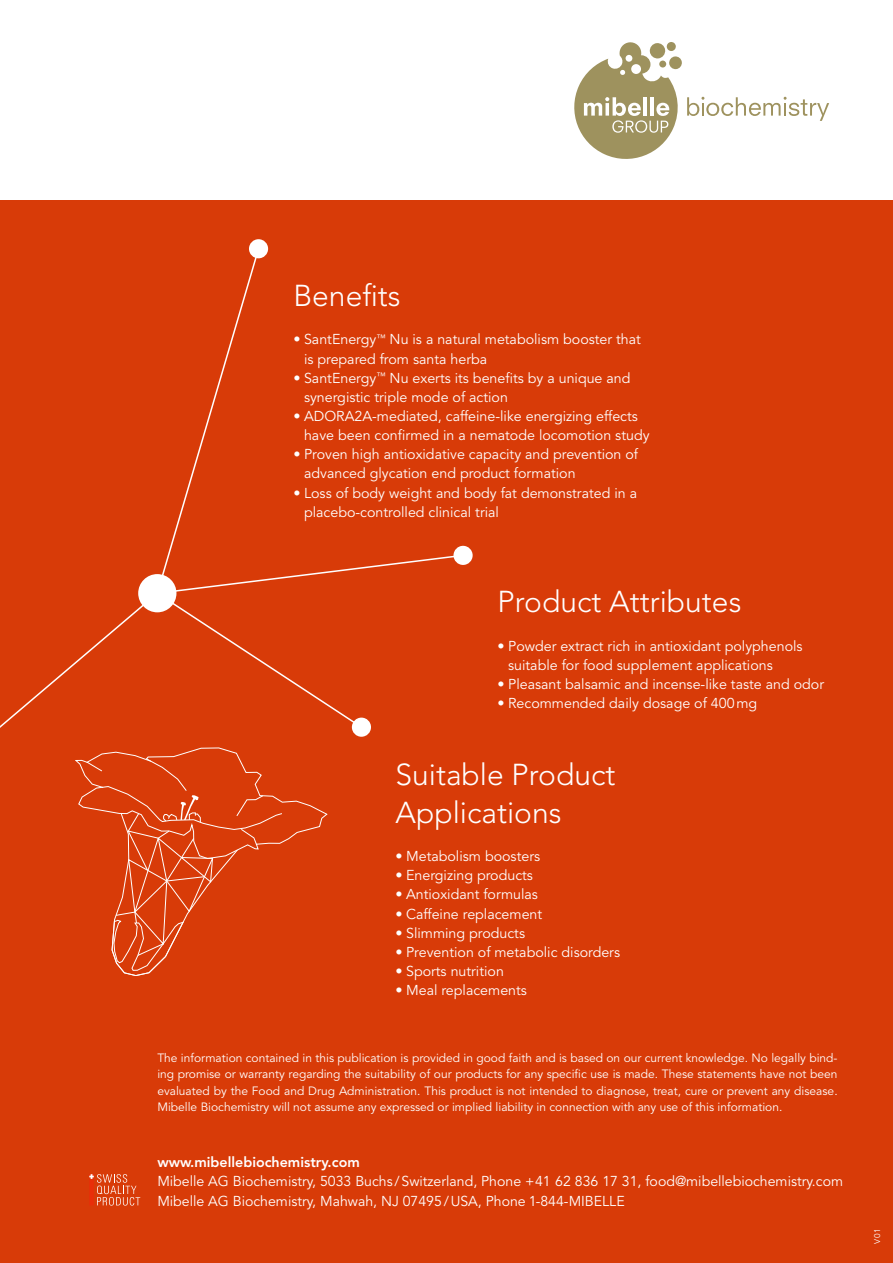
<style>
.page{position:relative;width:893px;height:1263px;background:#fff}
.page>*{position:absolute;margin:0;border:0;box-sizing:border-box;transform-origin:0 0}
.t1{font:300 30px/38.2px "Avenir LT Std";color:#fff}
.t2{font:14.25px/19.2px "Avenir LT Std";color:#fff}
.t3{font:800 14.25px "Avenir LT Std";color:#fff}
.t4{font:12px/16.5px "Avenir LT Std";color:#fff;text-align:justify}
.t5{font:8.25px "Avenir LT Std";color:#fff}
</style>
<div class="page">
<div style="left:0;top:201px;width:893px;height:1062px;background:#d83b08"></div>
<svg style="left:687px;top:97px;width:142px;height:24px"></svg>
<svg style="left:574px;top:42px;width:107px;height:117px"></svg>
<div style="left:626px;top:55px;width:6px;height:7px;background:#fff;border-radius:50%"></div>
<svg style="left:89px;top:1174px;width:51px;height:31px"></svg>
<div style="left:453px;top:546px;width:20px;height:19px;background:#fff;border-radius:50%"></div>
<div style="left:249px;top:239px;width:19px;height:19px;background:#fff;border-radius:50%"></div>
<svg style="left:0;top:247px;width:465px;height:490px"></svg>
<svg style="left:75px;top:747px;width:252px;height:229px"></svg>
<h1 class="t1" style="left:293px;top:277px;width:109px">Benefits</h1>
<p class="t2" style="left:304px;top:330px;width:338px;text-indent:-11px">• SantEnergy<sup>™</sup> Nu is a natural metabolism booster that is prepared from santa herba</p>
<p class="t2" style="left:304px;top:369px;width:328px;text-indent:-11px">• SantEnergy<sup>™</sup> Nu exerts its benefits by a unique and synergistic triple mode of action</p>
<p class="t2" style="left:304px;top:407px;width:347px;text-indent:-11px">• ADORA2A-mediated, caffeine-like energizing effects have been confirmed in a nematode locomotion study</p>
<p class="t2" style="left:304px;top:445px;width:336px;text-indent:-11px">• Proven high antioxidative capacity and prevention of advanced glycation end product formation</p>
<p class="t2" style="left:304px;top:483px;width:335px;text-indent:-11px">• Loss of body weight and body fat demonstrated in a placebo-controlled clinical trial</p>
<h1 class="t1" style="left:497px;top:583px;width:245px">Product Attributes</h1>
<p class="t2" style="left:508px;top:636px;width:296px;text-indent:-11px">• Powder extract rich in antioxidant polyphenols suitable for food supplement applications</p>
<p class="t2" style="left:497px;top:675px;width:328px">• Pleasant balsamic and incense-like taste and odor</p>
<p class="t2" style="left:497px;top:694px;width:261px">• Recommended daily dosage of 400mg</p>
<h1 class="t1" style="left:395px;top:755px;width:222px">Suitable Product<br>Applications</h1>
<p class="t2" style="left:395px;top:847px;width:146px">• Metabolism boosters</p>
<p class="t2" style="left:395px;top:866px;width:139px">• Energizing products</p>
<p class="t2" style="left:395px;top:885px;width:144px">• Antioxidant formulas</p>
<p class="t2" style="left:395px;top:904px;width:148px">• Caffeine replacement</p>
<p class="t2" style="left:395px;top:923px;width:131px">• Slimming products</p>
<p class="t2" style="left:395px;top:943px;width:226px">• Prevention of metabolic disorders</p>
<p class="t2" style="left:395px;top:962px;width:110px">• Sports nutrition</p>
<p class="t2" style="left:395px;top:981px;width:133px">• Meal replacements</p>
<p class="t4" style="left:157px;top:1049px;width:682px">The information contained in this publication is provided in good faith and is based on our current knowledge. No legally bind&shy;ing promise or warranty regarding the suitability of our products for any specific use is made. These statements have not been evaluated by the Food and Drug Administration. This product is not intended to diagnose, treat, cure or prevent any disease.<br>Mibelle Biochemistry will not assume any expressed or implied liability in connection with any use of this information.</p>
<p class="t3" style="left:157px;top:1154px;width:204px">www.mibellebiochemistry.com</p>
<p class="t2" style="left:157px;top:1172px;width:687px">Mibelle AG Biochemistry, 5033 Buchs /Switzerland, Phone +41 62 836 17 31, food@mibellebiochemistry.com<br>Mibelle AG Biochemistry, Mahwah, NJ 07495/USA, Phone 1-844-MIBELLE</p>
<p class="t5" style="left:873px;top:1244px;width:17px;rotate:-90deg">V01</p>
</div>
